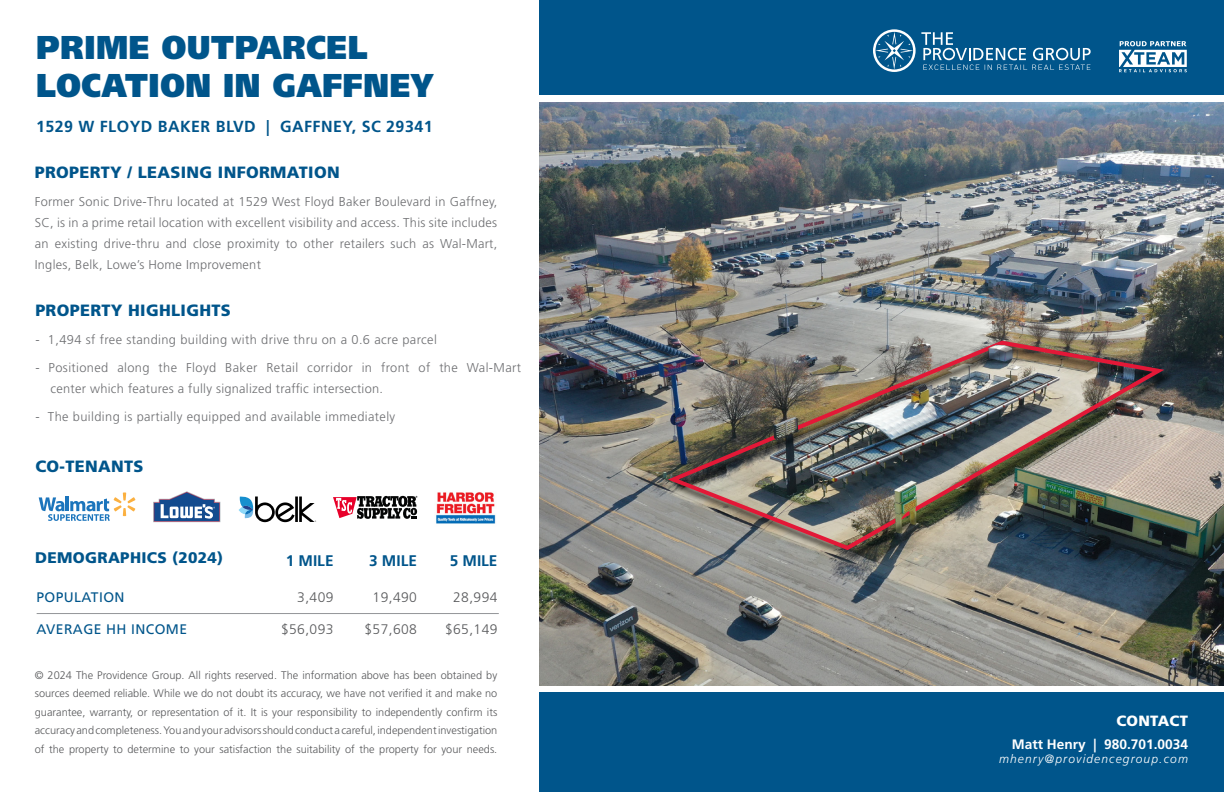
<style>
.page{position:relative;width:1224px;height:792px;background:#fff}
.page>*{position:absolute;margin:0;border:0;box-sizing:border-box;transform-origin:0 0}
.t1{font:900 33px/38px "Frutiger LT Std";letter-spacing:.02em;color:#00558b;scale:.91 1}
.t2{font:900 16.3px "Frutiger LT Std";letter-spacing:.02em;color:#00558b}
.t3{font:700 16px "Frutiger LT Std";letter-spacing:.03em;color:#00558b}
.t4{font:900 15.4px "Frutiger LT Std";letter-spacing:.02em;color:#00558b}
.t5{font:700 15.4px "Frutiger LT Std";color:#00558b}
.t6{font:900 14.8px "Frutiger LT Std";letter-spacing:.02em;color:#fff}
.t7{font:300 13.8px "Frutiger LT Std";letter-spacing:.03em;color:#58595b}
.t8{font:13.8px "Frutiger LT Std";letter-spacing:.03em;color:#00558b}
.t9{font:700 13.7px "Frutiger LT Std";color:#fff}
.t10{font:300 12.8px/21px "Frutiger LT Std";letter-spacing:.03em;color:#6d6e71;text-align:justify}
.t11{font:italic 300 12px "Frutiger LT Std";letter-spacing:.095em;color:#fff}
.t12{font:300 11px/18.6px "Frutiger LT Std";color:#58595b;text-align:justify}
</style>
<div class="page">
<hr style="left:37px;top:613px;width:462px;height:1px;background:#939598">
<svg style="left:39px;top:493px;width:96px;height:28px"></svg>
<svg style="left:153px;top:491px;width:67px;height:31px"></svg>
<svg style="left:239px;top:497px;width:77px;height:25px"></svg>
<svg style="left:333px;top:496px;width:84px;height:23px"></svg>
<img style="left:436px;top:492px;width:60px;height:32px">
<div style="left:540px;top:0;width:684px;height:94px;background:#00558b"></div>
<div style="left:540px;top:693px;width:684px;height:99px;background:#00558b"></div>
<img style="left:540px;top:103px;width:684px;height:583px">
<svg style="left:1119px;top:41px;width:68px;height:31px"></svg>
<svg style="left:873px;top:29px;width:218px;height:43px"></svg>
<div style="left:670px;top:342px;width:506px;height:220px;background:#000;opacity:.75"></div>
<img style="left:668px;top:339px;width:502px;height:213px">
<h1 class="t1" style="left:36px;top:29px;width:438px">PRIME OUTPARCEL<br>LOCATION IN GAFFNEY</h1>
<p class="t3" style="left:36px;top:117px;width:398px">1529 W FLOYD BAKER BLVD | GAFFNEY, SC 29341</p>
<p class="t2" style="left:35px;top:162px;width:306px">PROPERTY / LEASING INFORMATION</p>
<p class="t10" style="left:35px;top:191px;width:464px">Former Sonic Drive-Thru located at 1529 West Floyd Baker Boulevard in Gaffney, SC, is in a prime retail location with excellent visibility and access. This site includes an existing drive-thru and close proximity to other retailers such as Wal-Mart, Ingles, Belk, Lowe’s Home Improvement</p>
<p class="t2" style="left:35px;top:301px;width:197px">PROPERTY HIGHLIGHTS</p>
<p class="t10" style="left:35px;top:329px;width:403px">- 1,494 sf free standing building with drive thru on a 0.6 acre parcel</p>
<p class="t10" style="left:51px;top:357px;width:472px;text-indent:-15px">- Positioned along the Floyd Baker Retail corridor in front of the Wal-Mart center which features a fully signalized traffic intersection.</p>
<p class="t10" style="left:35px;top:406px;width:361px">- The building is partially equipped and available immediately</p>
<p class="t2" style="left:35px;top:456px;width:110px">CO-TENANTS</p>
<p class="t4" style="left:35px;top:549px;width:190px">DEMOGRAPHICS (2024)</p>
<p class="t5" style="left:286px;top:552px;width:49px">1 MILE</p>
<p class="t5" style="left:369px;top:552px;width:49px">3 MILE</p>
<p class="t5" style="left:450px;top:552px;width:49px">5 MILE</p>
<p class="t8" style="left:36px;top:589px;width:90px">POPULATION</p>
<p class="t7" style="left:297px;top:589px;width:38px">3,409</p>
<p class="t7" style="left:373px;top:589px;width:46px">19,490</p>
<p class="t7" style="left:453px;top:589px;width:46px">28,994</p>
<p class="t8" style="left:36px;top:621px;width:152px">AVERAGE HH INCOME</p>
<p class="t7" style="left:281px;top:621px;width:54px">$56,093</p>
<p class="t7" style="left:364px;top:621px;width:54px">$57,608</p>
<p class="t7" style="left:445px;top:621px;width:54px">$65,149</p>
<p class="t12" style="left:35px;top:666px;width:464px">© 2024 The Providence Group. All rights reserved. The information above has been obtained by sources deemed reliable. While we do not doubt its accuracy, we have not verified it and make no guarantee, warranty, or representation of it. It is your responsibility to independently confirm its accuracy and completeness. You and your advisors should conduct a careful, independent investigation of the property to determine to your satisfaction the suitability of the property for your needs.</p>
<p class="t6" style="left:1116px;top:712px;width:73px">CONTACT</p>
<p class="t9" style="left:1012px;top:736px;width:178px">Matt Henry | 980.701.0034</p>
<p class="t11" style="left:999px;top:752px;width:190px">mhenry@providencegroup.com</p>
</div>
